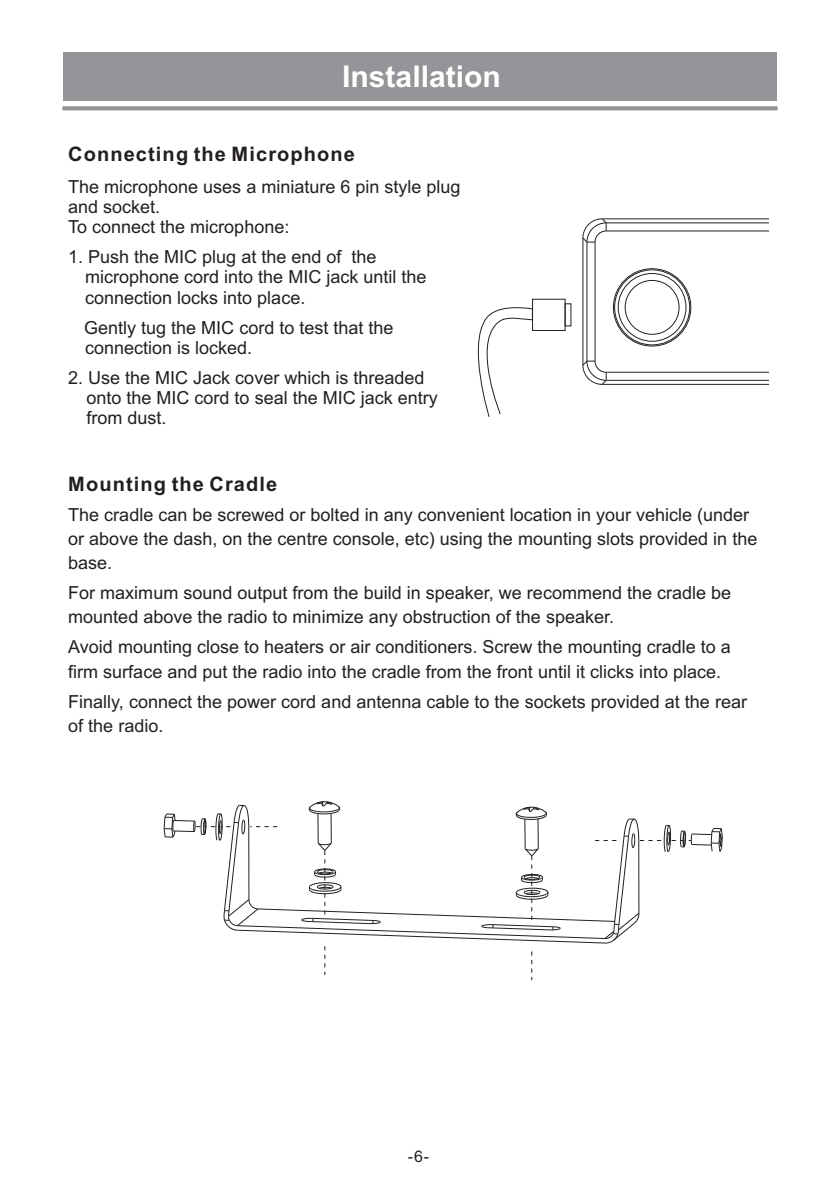
<style>
.page{position:relative;width:840px;height:1191px;background:#fff}
.page>*{position:absolute;margin:0;border:0;box-sizing:border-box;transform-origin:0 0}
.t1{font:700 30px "Arial";color:#fff}
.t2{font:700 20px "Arial";letter-spacing:.055em;color:#231f20}
.t3{font:18px/20.2px "Arial";color:#231f20}
.t4{font:16px "Arial";color:#231f20}
</style>
<div class="page">
<hr style="left:582px;top:238px;width:1px;height:127px;background:#231f20">
<hr style="left:586px;top:242px;width:1px;height:119px;background:#231f20">
<hr style="left:594px;top:242px;width:1px;height:119px;background:#231f20">
<hr style="left:601px;top:384px;width:167px;height:1px;background:#231f20">
<hr style="left:606px;top:380px;width:162px;height:1px;background:#231f20">
<hr style="left:606px;top:372px;width:162px;height:1px;background:#231f20">
<hr style="left:606px;top:231px;width:162px;height:1px;background:#231f20">
<hr style="left:606px;top:222px;width:162px;height:1px;background:#231f20">
<hr style="left:601px;top:218px;width:167px;height:1px;background:#231f20">
<div style="left:624px;top:280px;width:55px;height:54px;border:1px solid #231f20;border-radius:50%"></div>
<div style="left:617px;top:273px;width:68px;height:68px;border:1px solid #231f20;border-radius:50%"></div>
<div style="left:613px;top:268px;width:77px;height:78px;border:1px solid #231f20;border-radius:50%"></div>
<svg style="left:582px;top:360px;width:24px;height:25px"></svg>
<svg style="left:582px;top:218px;width:24px;height:25px"></svg>
<svg style="left:477px;top:307px;width:55px;height:110px"></svg>
<div style="left:532px;top:299px;width:33px;height:32px;border:1px solid #231f20"></div>
<div style="left:564px;top:303px;width:7px;height:23px;border:1px solid #231f20"></div>
<div style="left:64px;top:52px;width:712px;height:48px;background:#939598"></div>
<svg style="left:62px;top:106px;width:715px;height:4px;background:#999b9d"></svg>
<svg style="left:163px;top:801px;width:559px;height:179px"></svg>
<h1 class="t1" style="left:342px;top:65px;width:160px">Installation</h1>
<p class="t2" style="left:68px;top:147px;width:288px">Connecting the Microphone</p>
<p class="t3" style="left:68px;top:178px;width:394px">The microphone uses a miniature 6 pin style plug and socket.<br>To connect the microphone:</p>
<p class="t3" style="left:85px;top:248px;width:343px;text-indent:-17px">1. Push the MIC plug at the end of the microphone cord into the MIC jack until the connection locks into place.</p>
<p class="t3" style="left:84px;top:319px;width:311px">Gently tug the MIC cord to test that the connection is locked.</p>
<p class="t3" style="left:86px;top:369px;width:353px;text-indent:-18px">2. Use the MIC Jack cover which is threaded onto the MIC cord to seal the MIC jack entry from dust.</p>
<p class="t2" style="left:68px;top:477px;width:210px">Mounting the Cradle</p>
<p class="t3" style="left:68px;top:504px;width:690px;line-height:24.2px">The cradle can be screwed or bolted in any convenient location in your vehicle (under or above the dash, on the centre console, etc) using the mounting slots provided in the base.</p>
<p class="t3" style="left:68px;top:582px;width:664px;line-height:24.2px">For maximum sound output from the build in speaker, we recommend the cradle be mounted above the radio to minimize any obstruction of the speaker.</p>
<p class="t3" style="left:68px;top:636px;width:663px;line-height:24.2px">Avoid mounting close to heaters or air conditioners. Screw the mounting cradle to a firm surface and put the radio into the cradle from the front until it clicks into place.</p>
<p class="t3" style="left:68px;top:691px;width:680px;line-height:24.2px">Finally, connect the power cord and antenna cable to the sockets provided at the rear of the radio.</p>
<p class="t4" style="left:407px;top:1150px;width:23px">-6-</p>
</div>
